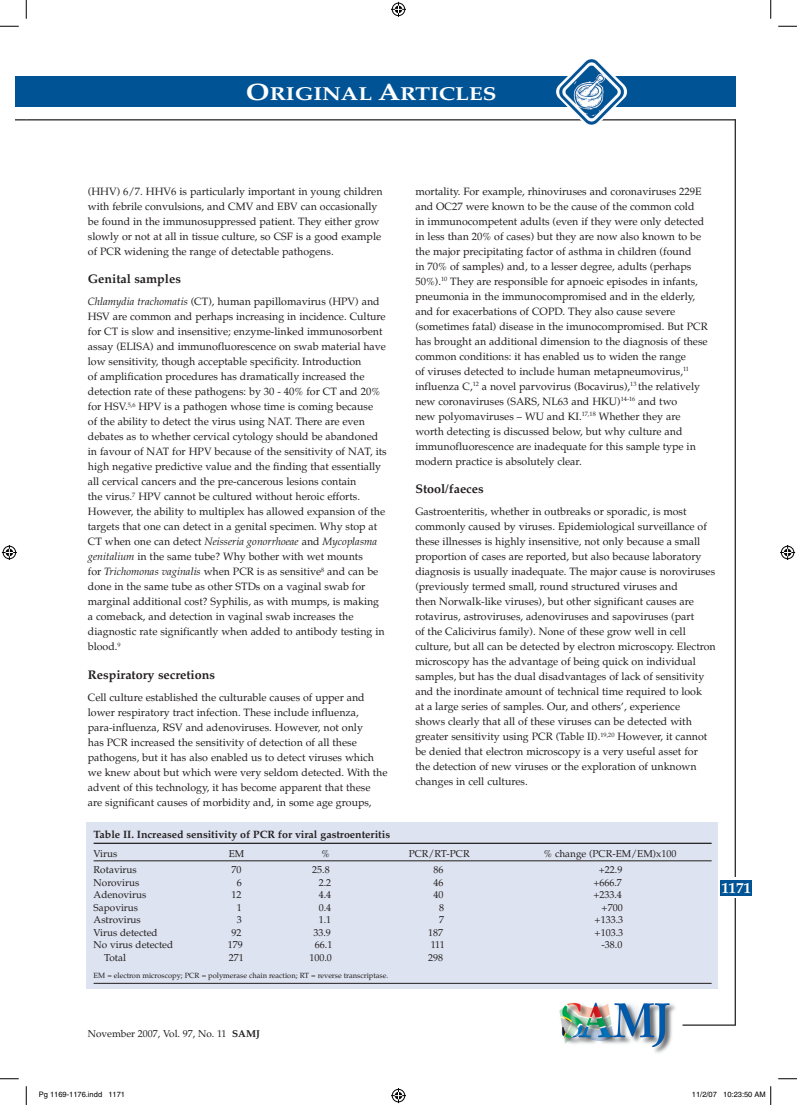
<style>
.page{position:relative;width:797px;height:1105px;background:#fff}
.page>*{position:absolute;margin:0;border:0;box-sizing:border-box;transform-origin:0 0}
.t1{font:700 18.75px "Palatino";color:#fff;scale:1.2 1}
.t2{font:700 15px "Palatino";color:#fff}
.t3{font:700 12.5px "Palatino";color:#231f20}
.t4{font:10.62px/15px "Palatino";color:#231f20}
.t5{font:700 10.62px "Palatino";color:#231f20}
.t6{font:10px "Palatino";color:#231f20}
.t7{font:7.5px "Palatino";color:#231f20}
.t8{font:7.5px "Helvetica";color:#000}
.s1{font-size:23.75px}
.s2{font-style:italic}
.s3{font-weight:700}
</style>
<div class="page">
<div style="left:16px;top:77px;width:10px;height:30px;background:#005495"></div>
<hr style="left:734px;top:119px;width:2px;height:906px;background:#231f20">
<div style="left:723px;top:877px;width:23px;height:21px;background:#fff"></div>
<hr style="left:682px;top:1024px;width:53px;height:2px;background:#231f20">
<div style="left:26px;top:77px;width:709px;height:30px;background:#005495"></div>
<hr style="left:26px;top:119px;width:709px;height:1px;background:#231f20">
<img style="left:555px;top:59px;width:72px;height:66px">
<img style="left:559px;top:1002px;width:117px;height:51px">
<div style="left:719px;top:880px;width:32px;height:16px;background:#005495"></div>
<div style="left:86px;top:822px;width:631px;height:167px;background:#dde3f0"></div>
<hr style="left:94px;top:843px;width:617px;height:1px;background:#231f20">
<hr style="left:94px;top:983px;width:617px;height:1px;background:#231f20">
<hr style="left:94px;top:860px;width:617px;height:1px;background:#231f20">
<svg style="left:0;top:25px;width:19px;height:2px"></svg>
<svg style="left:778px;top:25px;width:19px;height:2px"></svg>
<svg style="left:0;top:1078px;width:19px;height:1px"></svg>
<svg style="left:778px;top:1078px;width:19px;height:1px"></svg>
<svg style="left:25px;top:0;width:2px;height:19px"></svg>
<svg style="left:25px;top:1086px;width:2px;height:19px"></svg>
<svg style="left:770px;top:0;width:1px;height:19px"></svg>
<svg style="left:391px;top:2px;width:15px;height:15px"></svg>
<svg style="left:391px;top:1088px;width:15px;height:15px"></svg>
<svg style="left:2px;top:545px;width:15px;height:15px"></svg>
<svg style="left:780px;top:545px;width:15px;height:15px"></svg>
<svg style="left:770px;top:1086px;width:1px;height:19px"></svg>
<h1 class="t1" style="left:246px;top:82px;width:210px"><span class="s1">O</span>RIGINAL <span class="s1">A</span>RTICLES</h1>
<p class="t4" style="left:88px;top:184px;width:296px">(HHV) 6/7. HHV6 is particularly important in young children with febrile convulsions, and CMV and EBV can occasionally be found in the immunosuppressed patient. They either grow slowly or not at all in tissue culture, so CSF is a good example of PCR widening the range of detectable pathogens.</p>
<p class="t3" style="left:88px;top:271px;width:94px">Genital samples</p>
<p class="t4" style="left:88px;top:294px;width:300px"><span class="s2">Chlamydia trachomatis</span> (CT), human papillomavirus (HPV) and HSV are common and perhaps increasing in incidence. Culture for CT is slow and insensitive; enzyme-linked immunosorbent assay (ELISA) and immunofluorescence on swab material have low sensitivity, though acceptable specificity. Introduction<br>of amplification procedures has dramatically increased the detection rate of these pathogens: by 30 - 40% for CT and 20% for HSV.<sup>5,6</sup> HPV is a pathogen whose time is coming because<br>of the ability to detect the virus using NAT. There are even debates as to whether cervical cytology should be abandoned in favour of NAT for HPV because of the sensitivity of NAT, its high negative predictive value and the finding that essentially all cervical cancers and the pre-cancerous lesions contain<br>the virus.<sup>7</sup> HPV cannot be cultured without heroic efforts.<br>However, the ability to multiplex has allowed expansion of the targets that one can detect in a genital specimen. Why stop at CT when one can detect <span class="s2">Neisseria gonorrhoeae</span> and <span class="s2">Mycoplasma genitalium</span> in the same tube? Why bother with wet mounts<br>for <span class="s2">Trichomonas vaginalis</span> when PCR is as sensitive<sup>8</sup> and can be done in the same tube as other STDs on a vaginal swab for marginal additional cost? Syphilis, as with mumps, is making a comeback, and detection in vaginal swab increases the diagnostic rate significantly when added to antibody testing in blood.<sup>9</sup></p>
<p class="t3" style="left:88px;top:666px;width:129px">Respiratory secretions</p>
<p class="t4" style="left:88px;top:690px;width:301px">Cell culture established the culturable causes of upper and lower respiratory tract infection. These include influenza, para-influenza, RSV and adenoviruses. However, not only<br>has PCR increased the sensitivity of detection of all these pathogens, but it has also enabled us to detect viruses which we knew about but which were very seldom detected. With the advent of this technology, it has become apparent that these<br>are significant causes of morbidity and, in some age groups,</p>
<p class="t4" style="left:415px;top:184px;width:294px">mortality. For example, rhinoviruses and coronaviruses 229E and OC27 were known to be the cause of the common cold<br>in immunocompetent adults (even if they were only detected in less than 20% of cases) but they are now also known to be the major precipitating factor of asthma in children (found<br>in 70% of samples) and, to a lesser degree, adults (perhaps 50%).<sup>10</sup> They are responsible for apnoeic episodes in infants, pneumonia in the immunocompromised and in the elderly, and for exacerbations of COPD. They also cause severe (sometimes fatal) disease in the imunocompromised. But PCR has brought an additional dimension to the diagnosis of these common conditions: it has enabled us to widen the range<br>of viruses detected to include human metapneumovirus,<sup>11 </sup>influenza C,<sup>12</sup> a novel parvovirus (Bocavirus),<sup>13</sup> the relatively new coronaviruses (SARS, NL63 and HKU)<sup>14-16</sup> and two<br>new polyomaviruses – WU and KI.<sup>17,18</sup> Whether they are worth detecting is discussed below, but why culture and immunofluorescence are inadequate for this sample type in modern practice is absolutely clear.</p>
<p class="t3" style="left:415px;top:481px;width:70px">Stool/faeces</p>
<p class="t4" style="left:415px;top:504px;width:302px">Gastroenteritis, whether in outbreaks or sporadic, is most commonly caused by viruses. Epidemiological surveillance of these illnesses is highly insensitive, not only because a small proportion of cases are reported, but also because laboratory diagnosis is usually inadequate. The major cause is noroviruses (previously termed small, round structured viruses and<br>then Norwalk-like viruses), but other significant causes are rotavirus, astroviruses, adenoviruses and sapoviruses (part<br>of the Calicivirus family). None of these grow well in cell culture, but all can be detected by electron microscopy. Electron microscopy has the advantage of being quick on individual samples, but has the dual disadvantages of lack of sensitivity and the inordinate amount of technical time required to look<br>at a large series of samples. Our, and others’, experience<br>shows clearly that all of these viruses can be detected with greater sensitivity using PCR (Table II).<sup>19,20</sup> However, it cannot be denied that electron microscopy is a very useful asset for<br>the detection of new viruses or the exploration of unknown changes in cell cultures.</p>
<p class="t5" style="left:94px;top:827px;width:298px">Table II. Increased sensitivity of PCR for viral gastroenteritis</p>
<p class="t6" style="left:94px;top:848px;width:25px">Virus</p>
<p class="t6" style="left:229px;top:848px;width:17px">EM</p>
<p class="t6" style="left:321px;top:848px;width:10px">%</p>
<p class="t6" style="left:409px;top:848px;width:62px">PCR/RT-PCR</p>
<p class="t6" style="left:544px;top:848px;width:134px">% change (PCR-EM/EM)x100</p>
<p class="t6" style="left:94px;top:864px;width:45px">Rotavirus</p>
<p class="t6" style="left:231px;top:864px;width:11px">70</p>
<p class="t6" style="left:312px;top:864px;width:19px">25.8</p>
<p class="t6" style="left:433px;top:864px;width:11px">86</p>
<p class="t6" style="left:599px;top:864px;width:25px">+22.9</p>
<p class="t6" style="left:94px;top:876px;width:47px">Norovirus</p>
<p class="t6" style="left:237px;top:876px;width:6px">6</p>
<p class="t6" style="left:319px;top:876px;width:14px">2.2</p>
<p class="t6" style="left:433px;top:876px;width:11px">46</p>
<p class="t6" style="left:593px;top:876px;width:30px">+666.7</p>
<p class="t6" style="left:94px;top:889px;width:54px">Adenovirus</p>
<p class="t6" style="left:231px;top:889px;width:11px">12</p>
<p class="t6" style="left:319px;top:889px;width:14px">4.4</p>
<p class="t6" style="left:433px;top:889px;width:11px">40</p>
<p class="t6" style="left:593px;top:889px;width:30px">+233.4</p>
<p class="t6" style="left:94px;top:901px;width:46px">Sapovirus</p>
<p class="t6" style="left:237px;top:901px;width:6px">1</p>
<p class="t6" style="left:319px;top:901px;width:14px">0.4</p>
<p class="t6" style="left:439px;top:901px;width:6px">8</p>
<p class="t6" style="left:601px;top:901px;width:23px">+700</p>
<p class="t6" style="left:94px;top:914px;width:49px">Astrovirus</p>
<p class="t6" style="left:237px;top:914px;width:6px">3</p>
<p class="t6" style="left:319px;top:914px;width:14px">1.1</p>
<p class="t6" style="left:439px;top:914px;width:6px">7</p>
<p class="t6" style="left:594px;top:914px;width:30px">+133.3</p>
<p class="t6" style="left:94px;top:926px;width:66px">Virus detected</p>
<p class="t6" style="left:231px;top:926px;width:11px">92</p>
<p class="t6" style="left:313px;top:926px;width:19px">33.9</p>
<p class="t6" style="left:428px;top:926px;width:16px">187</p>
<p class="t6" style="left:594px;top:926px;width:30px">+103.3</p>
<p class="t6" style="left:94px;top:939px;width:81px">No virus detected</p>
<p class="t6" style="left:228px;top:939px;width:16px">179</p>
<p class="t6" style="left:315px;top:939px;width:19px">66.1</p>
<p class="t6" style="left:431px;top:939px;width:15px">111</p>
<p class="t6" style="left:601px;top:939px;width:22px">-38.0</p>
<p class="t6" style="left:104px;top:951px;width:23px">Total</p>
<p class="t6" style="left:229px;top:951px;width:16px">271</p>
<p class="t6" style="left:309px;top:951px;width:24px">100.0</p>
<p class="t6" style="left:428px;top:951px;width:16px">298</p>
<p class="t7" style="left:94px;top:971px;width:296px">EM = electron microscopy; PCR = polymerase chain reaction; RT = reverse transcriptase.</p>
<p class="t6" style="left:88px;top:1028px;width:174px">November 2007, Vol. 97, No. 11 <span class="s3">SAMJ</span></p>
<h2 class="t2" style="left:721px;top:879px;width:31px">1171</h2>
<p class="t8" style="left:39px;top:1090px;width:88px">Pg 1169-1176.indd 1171</p>
<p class="t8" style="left:692px;top:1090px;width:75px">11/2/07 10:23:50 AM</p>
</div>
